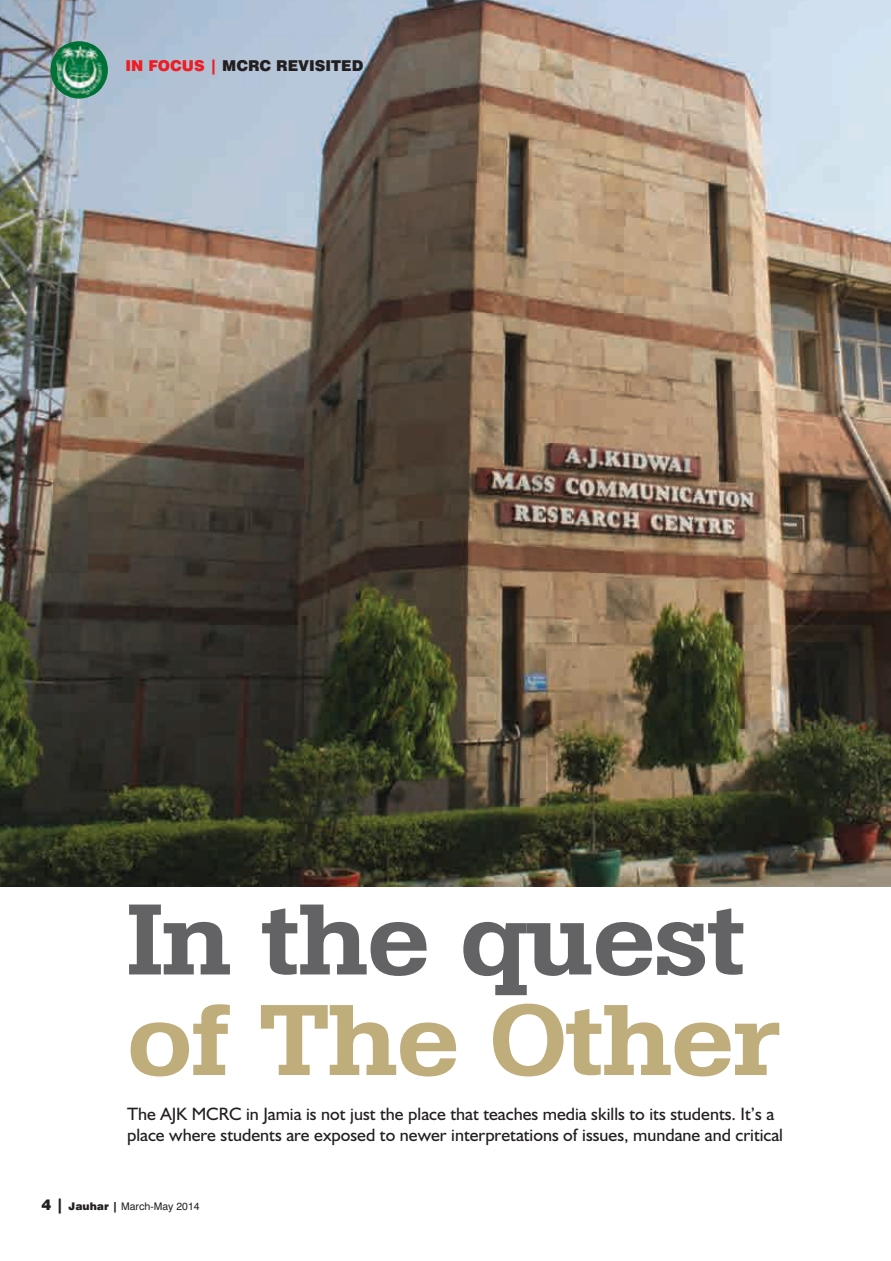
<style>
.page{position:relative;width:891px;height:1261px;background:#fff}
.page>*{position:absolute;margin:0;border:0;box-sizing:border-box;transform-origin:0 0}
.t1{font:500 99px "Boton";letter-spacing:-.025em;color:#636366;scale:1.2 1}
.t2{font:500 99px "Boton";letter-spacing:-.025em;color:#bfad7b;scale:1.2 1}
.t3{font:18px/21.6px "Humanist 521 BT";color:#231f20}
.t4{font:900 15px "Swiss 721 BT";color:#231f20}
.t5{font:10.5px "Swiss 721 BT";color:#231f20}
.s1{color:#ee1d23}
.s2{font-weight:900;font-size:15px}
.s3{font-weight:900}
</style>
<div class="page">
<img style="left:0;top:0;width:891px;height:887px">
<svg style="left:50px;top:41px;width:58px;height:58px"></svg>
<img style="left:56px;top:45px;width:46px;height:50px">
<p class="t4" style="left:125px;top:60px;width:239px"><span class="s1">IN FOCUS |</span> MCRC REVISITED</p>
<h1 class="t1" style="left:126px;top:904px;width:518px">In the quest</h1>
<h1 class="t2" style="left:126px;top:1005px;width:547px">of The Other</h1>
<p class="t3" style="left:127px;top:1104px;width:657px">The AJK MCRC in Jamia is not just the place that teaches media skills to its students. It’s a place where students are exposed to newer interpretations of issues, mundane and critical</p>
<p class="t5" style="left:41px;top:1202px;width:160px"><span class="s2">4 |</span> <span class="s3">Jauhar |</span> March-May 2014</p>
</div>
